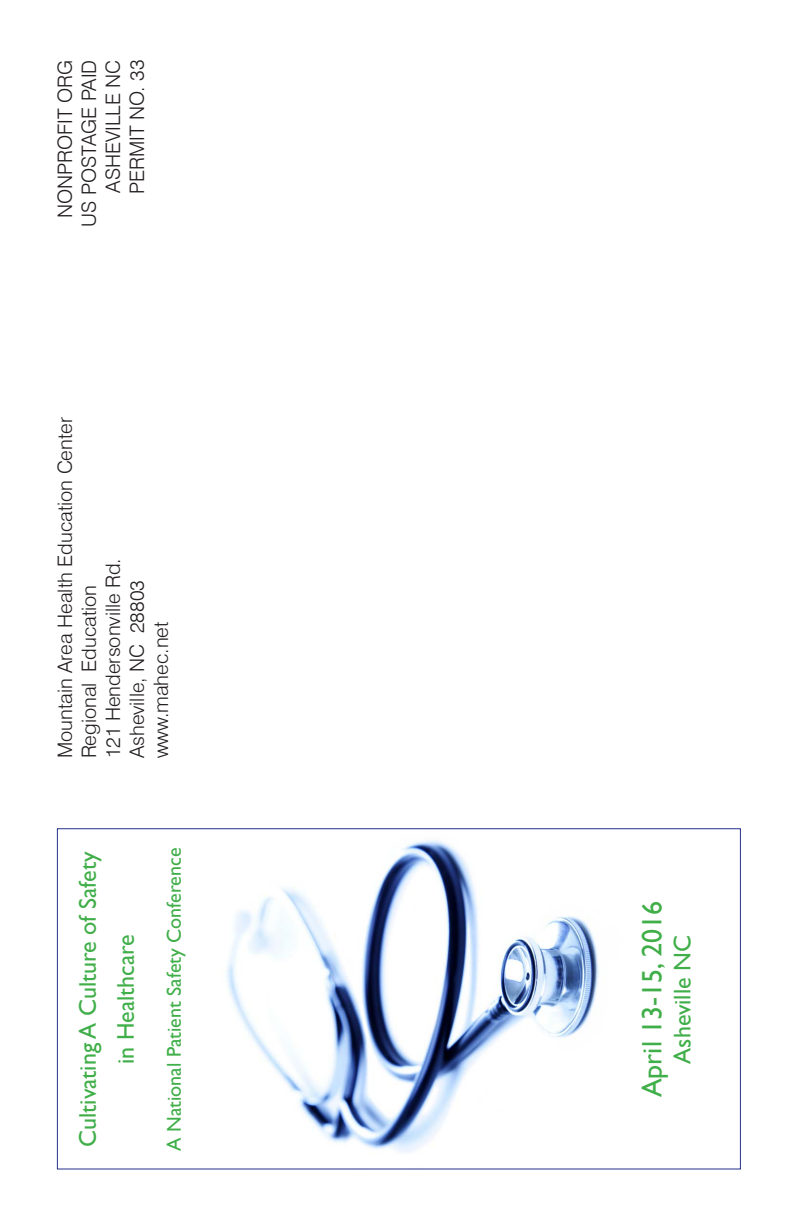
<style>
.page{position:relative;width:792px;height:1224px;background:#fff}
.page>*{position:absolute;margin:0;border:0;box-sizing:border-box;transform-origin:0 0}
.t1{font:28px "Gill Sans";color:#40ae49}
.t2{font:24px/38px "Gill Sans";color:#40ae49;text-align:center}
.t3{font:300 20px/24px "Swiss 721 BT";color:#231f20;text-align:right}
.t4{font:20px "Gill Sans";color:#40ae49}
</style>
<div class="page">
<img style="left:226px;top:840px;width:373px;height:313px">
<p class="t3" style="left:53px;top:227px;width:168px;rotate:-90deg">NONPROFIT ORG<br>US POSTAGE PAID<br>ASHEVILLE NC<br>PERMIT NO. 33</p>
<p class="t3" style="left:53px;top:758px;width:343px;text-align:left;rotate:-90deg">Mountain Area Health Education Center<br>Regional Education<br>121 Hendersonville Rd.<br>Asheville, NC 28803<br>www.mahec.net</p>
<p class="t2" style="left:69px;top:1147px;width:297px;rotate:-90deg">Cultivating A Culture of Safety in Healthcare</p>
<p class="t4" style="left:162px;top:1151px;width:305px;rotate:-90deg">A National Patient Safety Conference</p>
<h1 class="t1" style="left:636px;top:1097px;width:197px;rotate:-90deg">April 13-15, 2016</h1>
<p class="t2" style="left:664px;top:1064px;width:130px;rotate:-90deg">Asheville NC</p>
</div>
